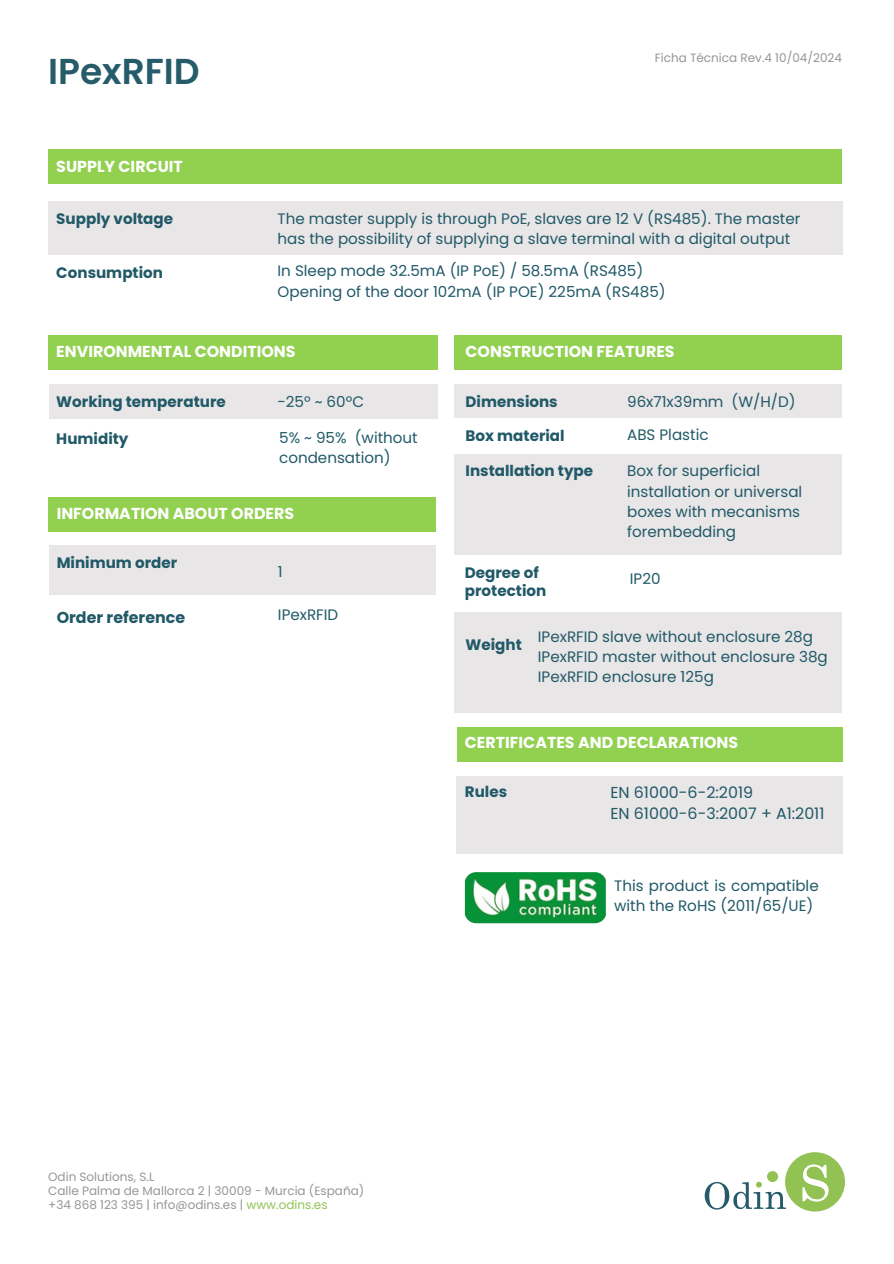
<style>
.page{position:relative;width:894px;height:1264px;background:#fff}
.page>*{position:absolute;margin:0;border:0;box-sizing:border-box;transform-origin:0 0}
.t1{font:600 36px "Poppins";color:#265c6a}
.t2{font:700 15.9px "Poppins";color:#fff}
.t3{font:15.9px/21.3px "Poppins";color:#215968}
.t4{font:700 15.9px "Poppins";color:#215968}
.t5{font:15.15px/20.2px "Poppins";color:#215968}
.t6{font:700 15.15px/18px "Poppins";color:#215968}
.t7{font:12px/14px "Poppins";color:#969696}
.s1{color:#92c253}
</style>
<div class="page">
<svg style="left:704px;top:1152px;width:140px;height:59px"></svg>
<div style="left:456px;top:776px;width:386px;height:78px;background:#e8e6e6"></div>
<img style="left:465px;top:872px;width:140px;height:51px">
<div style="left:48px;top:335px;width:389px;height:35px;background:#92d050"></div>
<div style="left:49px;top:497px;width:387px;height:35px;background:#92d050"></div>
<div style="left:456px;top:726px;width:386px;height:35px;background:#92d050"></div>
<div style="left:49px;top:545px;width:386px;height:50px;background:#e8e6e6"></div>
<div style="left:49px;top:385px;width:388px;height:34px;background:#e8e6e6"></div>
<div style="left:454px;top:384px;width:387px;height:34px;background:#e8e6e6"></div>
<div style="left:454px;top:454px;width:387px;height:101px;background:#e8e6e6"></div>
<div style="left:454px;top:335px;width:387px;height:35px;background:#92d050"></div>
<div style="left:48px;top:149px;width:793px;height:35px;background:#92d050"></div>
<div style="left:48px;top:201px;width:793px;height:54px;background:#e8e6e6"></div>
<div style="left:454px;top:612px;width:387px;height:101px;background:#e8e6e6"></div>
<h3 class="t1" style="left:48px;top:46px;width:153px">IPexRFID</h3>
<h2 class="t2" style="left:56px;top:155px;width:128px">SUPPLY CIRCUIT</h2>
<h3 class="t6" style="left:56px;top:209px;width:118px">Supply voltage</h3>
<h5 class="t6" style="left:56px;top:263px;width:108px">Consumption</h5>
<h5 class="t7" style="left:654px;top:51px;width:189px">Ficha Técnica Rev.4 10/04/2024</h5>
<h4 class="t5" style="left:277px;top:208px;width:524px">The master supply is through PoE, slaves are 12 V (RS485). The master has the possibility of supplying a slave terminal with a digital output</h4>
<h4 class="t5" style="left:277px;top:261px;width:389px">In Sleep mode 32.5mA (IP PoE) / 58.5mA (RS485)<br>Opening of the door 102mA (IP POE) 225mA (RS485)</h4>
<h4 class="t2" style="left:56px;top:340px;width:241px">ENVIRONMENTAL CONDITIONS</h4>
<h5 class="t2" style="left:465px;top:340px;width:210px">CONSTRUCTION FEATURES</h5>
<h4 class="t6" style="left:56px;top:392px;width:171px">Working temperature</h4>
<h4 class="t5" style="left:277px;top:391px;width:88px">-25º ~ 60ºC</h4>
<h4 class="t6" style="left:465px;top:393px;width:94px">Dimensions</h4>
<h5 class="t5" style="left:627px;top:391px;width:170px">96x71x39mm (W/H/D)</h5>
<h2 class="t5" style="left:279px;top:427px;width:140px">5% ~ 95% (without condensation)</h2>
<h4 class="t5" style="left:627px;top:424px;width:83px">ABS Plastic</h4>
<h5 class="t5" style="left:627px;top:461px;width:177px">Box for superficial installation or universal boxes with mecanisms forembedding</h5>
<h4 class="t6" style="left:465px;top:426px;width:101px">Box material</h4>
<h5 class="t6" style="left:465px;top:462px;width:129px">Installation type</h5>
<h4 class="t6" style="left:56px;top:430px;width:74px">Humidity</h4>
<p class="t2" style="left:57px;top:502px;width:239px">INFORMATION ABOUT ORDERS</p>
<h5 class="t6" style="left:57px;top:554px;width:122px">Minimum order</h5>
<h4 class="t4" style="left:57px;top:606px;width:130px">Order reference</h4>
<h5 class="t5" style="left:278px;top:562px;width:6px">1</h5>
<h2 class="t5" style="left:278px;top:604px;width:62px">IPexRFID</h2>
<h5 class="t6" style="left:465px;top:564px;width:83px">Degree of protection</h5>
<h4 class="t5" style="left:629px;top:568px;width:32px">IP20</h4>
<p class="t6" style="left:465px;top:635px;width:58px">Weight</p>
<p class="t5" style="left:537px;top:626px;width:291px">IPexRFID slave without enclosure 28g<br>IPexRFID master without enclosure 38g<br>IPexRFID enclosure 125g</p>
<h4 class="t2" style="left:465px;top:731px;width:275px">CERTIFICATES AND DECLARATIONS</h4>
<h3 class="t6" style="left:465px;top:783px;width:44px">Rules</h3>
<h2 class="t3" style="left:610px;top:781px;width:215px">EN 61000-6-2:2019<br>EN 61000-6-3:2007 + A1:2011</h2>
<p class="t5" style="left:614px;top:875px;width:206px">This product is compatible with the RoHS (2011/65/UE)</p>
<h1 class="t7" style="left:48px;top:1169px;width:108px">Odin Solutions, S.L</h1>
<p class="t7" style="left:48px;top:1183px;width:317px">Calle Palma de Mallorca 2 | 30009 - Murcia (España) +34 868 123 395 | info@odins.es | <span class="s1">www.odins.es</span></p>
</div>
